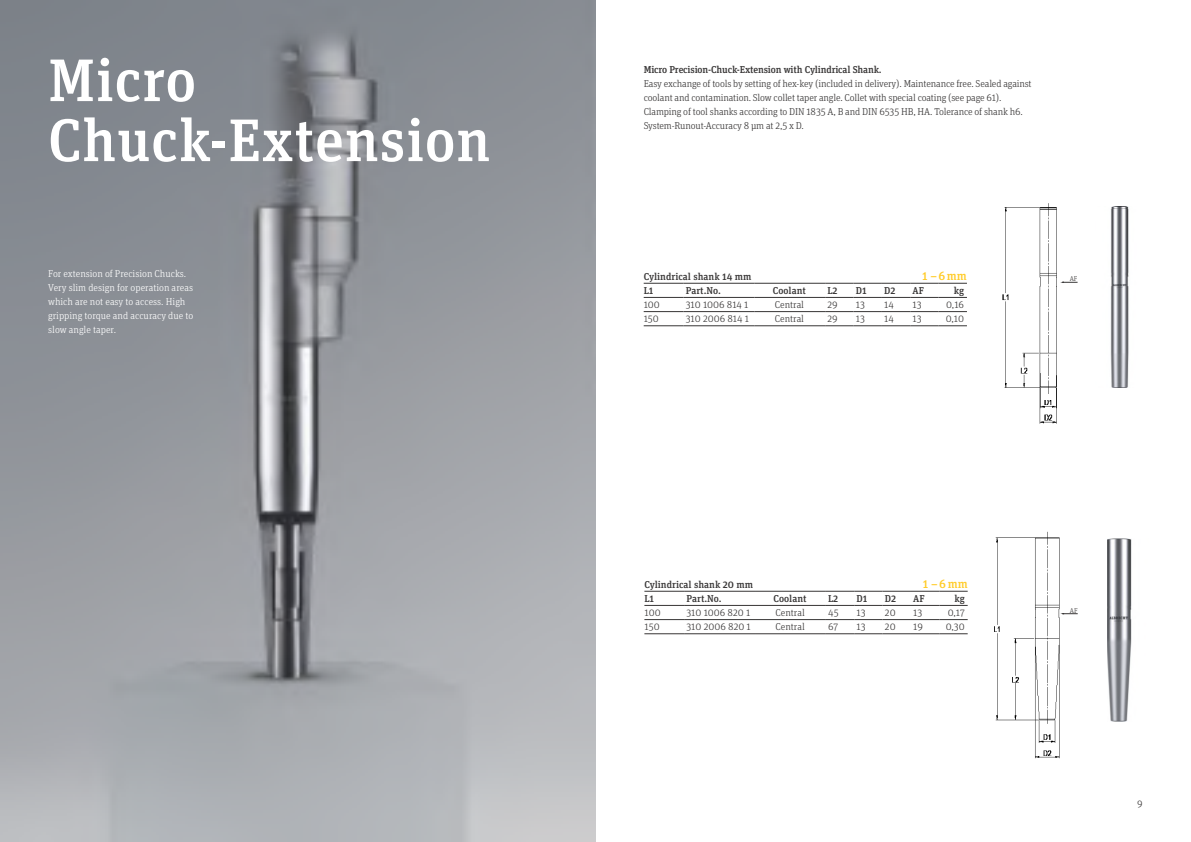
<style>
.page{position:relative;width:1191px;height:842px;background:#fff}
.page>*{position:absolute;margin:0;border:0;box-sizing:border-box;transform-origin:0 0}
.t1{font:500 60px/60px "Unit Slab Pro";letter-spacing:.01em;color:#fff}
.t2{font:500 12px "Unit Slab Pro";letter-spacing:.06em;color:#ffcc2a}
.t3{font:300 10px/14px "Unit Slab OT";letter-spacing:-.015em;color:#373535}
.t4{font:500 10px "Unit Slab Pro";letter-spacing:-.005em;color:#373535}
.t5{font:300 10px/14px "Unit Slab OT";color:#fff}
.t6{font:300 7px "Unit Slab OT";color:#373535}
</style>
<div class="page">
<img style="left:0;top:0;width:595px;height:842px">
<hr style="left:644px;top:591px;width:40px;height:1px;background:#373535">
<hr style="left:684px;top:591px;width:71px;height:1px;background:#373535">
<hr style="left:755px;top:591px;width:71px;height:1px;background:#373535">
<svg style="left:826px;top:591px;width:141px;height:1px"></svg>
<hr style="left:644px;top:605px;width:40px;height:1px;background:#373535">
<hr style="left:684px;top:605px;width:71px;height:1px;background:#373535">
<hr style="left:755px;top:605px;width:71px;height:1px;background:#373535">
<svg style="left:826px;top:605px;width:141px;height:1px"></svg>
<hr style="left:644px;top:634px;width:40px;height:1px;background:#373535">
<hr style="left:684px;top:634px;width:71px;height:1px;background:#373535">
<hr style="left:755px;top:634px;width:71px;height:1px;background:#373535">
<svg style="left:826px;top:634px;width:141px;height:1px"></svg>
<hr style="left:644px;top:619px;width:40px;height:1px;background:#373535">
<hr style="left:684px;top:619px;width:71px;height:1px;background:#373535">
<hr style="left:755px;top:619px;width:71px;height:1px;background:#373535">
<svg style="left:826px;top:619px;width:141px;height:1px"></svg>
<img style="left:1107px;top:539px;width:25px;height:182px">
<img style="left:994px;top:531px;width:84px;height:228px">
<svg style="left:1060px;top:613px;width:17px;height:1px"></svg>
<hr style="left:643px;top:283px;width:40px;height:1px;background:#373535">
<hr style="left:683px;top:283px;width:71px;height:1px;background:#373535">
<hr style="left:754px;top:283px;width:71px;height:1px;background:#373535">
<svg style="left:825px;top:283px;width:142px;height:1px"></svg>
<hr style="left:643px;top:297px;width:40px;height:1px;background:#373535">
<hr style="left:683px;top:297px;width:71px;height:1px;background:#373535">
<hr style="left:754px;top:297px;width:71px;height:1px;background:#373535">
<svg style="left:825px;top:297px;width:142px;height:1px"></svg>
<hr style="left:643px;top:326px;width:40px;height:1px;background:#373535">
<hr style="left:683px;top:326px;width:71px;height:1px;background:#373535">
<hr style="left:754px;top:326px;width:71px;height:1px;background:#373535">
<svg style="left:825px;top:326px;width:142px;height:1px"></svg>
<hr style="left:643px;top:311px;width:40px;height:1px;background:#373535">
<hr style="left:683px;top:311px;width:71px;height:1px;background:#373535">
<hr style="left:754px;top:311px;width:71px;height:1px;background:#373535">
<svg style="left:825px;top:311px;width:142px;height:1px"></svg>
<img style="left:1110px;top:206px;width:19px;height:181px">
<img style="left:1002px;top:203px;width:71px;height:221px">
<svg style="left:1060px;top:282px;width:17px;height:1px"></svg>
<h1 class="t1" style="left:48px;top:48px;width:444px">Micro<br>Chuck-Extension</h1>
<p class="t4" style="left:643px;top:63px;width:239px">Micro Precision-Chuck-Extension with Cylindrical Shank.</p>
<p class="t3" style="left:643px;top:77px;width:389px">Easy exchange of tools by setting of hex-key (included in delivery). Maintenance free. Sealed against coolant and contamination. Slow collet taper angle. Collet with special coating (see page 61).<br>Clamping of tool shanks according to DIN 1835 A, B and DIN 6535 HB, HA. Tolerance of shank h6.<br>System-Runout-Accuracy 8 µm at 2,5 x D.</p>
<p class="t5" style="left:48px;top:267px;width:147px">For extension of Precision Chucks.<br>Very slim design for operation areas which are not easy to access. High gripping torque and accuracy due to slow angle taper.</p>
<p class="t4" style="left:643px;top:270px;width:109px">Cylindrical shank 14 mm</p>
<p class="t2" style="left:922px;top:268px;width:46px">1 –6mm</p>
<p class="t4" style="left:643px;top:283px;width:11px">L1</p>
<p class="t4" style="left:685px;top:283px;width:37px">Part.No.</p>
<p class="t4" style="left:773px;top:283px;width:35px">Coolant</p>
<p class="t4" style="left:827px;top:283px;width:12px">L2</p>
<p class="t4" style="left:855px;top:283px;width:12px">D1</p>
<p class="t4" style="left:884px;top:283px;width:13px">D2</p>
<p class="t4" style="left:912px;top:283px;width:13px">AF</p>
<p class="t4" style="left:953px;top:283px;width:12px">kg</p>
<p class="t3" style="left:643px;top:297px;width:18px">100</p>
<p class="t3" style="left:685px;top:297px;width:64px">310 1006 814 1</p>
<p class="t3" style="left:775px;top:297px;width:31px">Central</p>
<p class="t3" style="left:827px;top:297px;width:12px">29</p>
<p class="t3" style="left:855px;top:297px;width:11px">13</p>
<p class="t3" style="left:884px;top:297px;width:11px">14</p>
<p class="t3" style="left:912px;top:297px;width:11px">13</p>
<p class="t3" style="left:946px;top:297px;width:19px">0,16</p>
<p class="t3" style="left:643px;top:312px;width:17px">150</p>
<p class="t3" style="left:685px;top:312px;width:65px">310 2006 814 1</p>
<p class="t3" style="left:775px;top:312px;width:31px">Central</p>
<p class="t3" style="left:827px;top:312px;width:12px">29</p>
<p class="t3" style="left:855px;top:312px;width:11px">13</p>
<p class="t3" style="left:884px;top:312px;width:11px">14</p>
<p class="t3" style="left:912px;top:312px;width:11px">13</p>
<p class="t3" style="left:945px;top:312px;width:20px">0,10</p>
<p class="t6" style="left:1069px;top:275px;width:9px">AF</p>
<p class="t4" style="left:644px;top:578px;width:110px">Cylindrical shank 20 mm</p>
<p class="t2" style="left:922px;top:576px;width:46px">1 –6mm</p>
<p class="t4" style="left:644px;top:591px;width:11px">L1</p>
<p class="t4" style="left:686px;top:591px;width:37px">Part.No.</p>
<p class="t4" style="left:773px;top:591px;width:35px">Coolant</p>
<p class="t4" style="left:828px;top:591px;width:12px">L2</p>
<p class="t4" style="left:856px;top:591px;width:12px">D1</p>
<p class="t4" style="left:885px;top:591px;width:13px">D2</p>
<p class="t4" style="left:913px;top:591px;width:13px">AF</p>
<p class="t4" style="left:954px;top:591px;width:12px">kg</p>
<p class="t3" style="left:644px;top:605px;width:18px">100</p>
<p class="t3" style="left:686px;top:605px;width:65px">310 1006 820 1</p>
<p class="t3" style="left:775px;top:605px;width:31px">Central</p>
<p class="t3" style="left:828px;top:605px;width:12px">45</p>
<p class="t3" style="left:856px;top:605px;width:11px">13</p>
<p class="t3" style="left:885px;top:605px;width:12px">20</p>
<p class="t3" style="left:913px;top:605px;width:11px">13</p>
<p class="t3" style="left:947px;top:605px;width:19px">0,17</p>
<p class="t3" style="left:644px;top:620px;width:17px">150</p>
<p class="t3" style="left:686px;top:620px;width:66px">310 2006 820 1</p>
<p class="t3" style="left:775px;top:620px;width:31px">Central</p>
<p class="t3" style="left:828px;top:620px;width:12px">67</p>
<p class="t3" style="left:856px;top:620px;width:11px">13</p>
<p class="t3" style="left:885px;top:620px;width:12px">20</p>
<p class="t3" style="left:913px;top:620px;width:11px">19</p>
<p class="t3" style="left:945px;top:620px;width:21px">0,30</p>
<p class="t6" style="left:1070px;top:606px;width:9px">AF</p>
<p class="t3" style="left:1137px;top:797px;width:7px">9</p>
</div>
